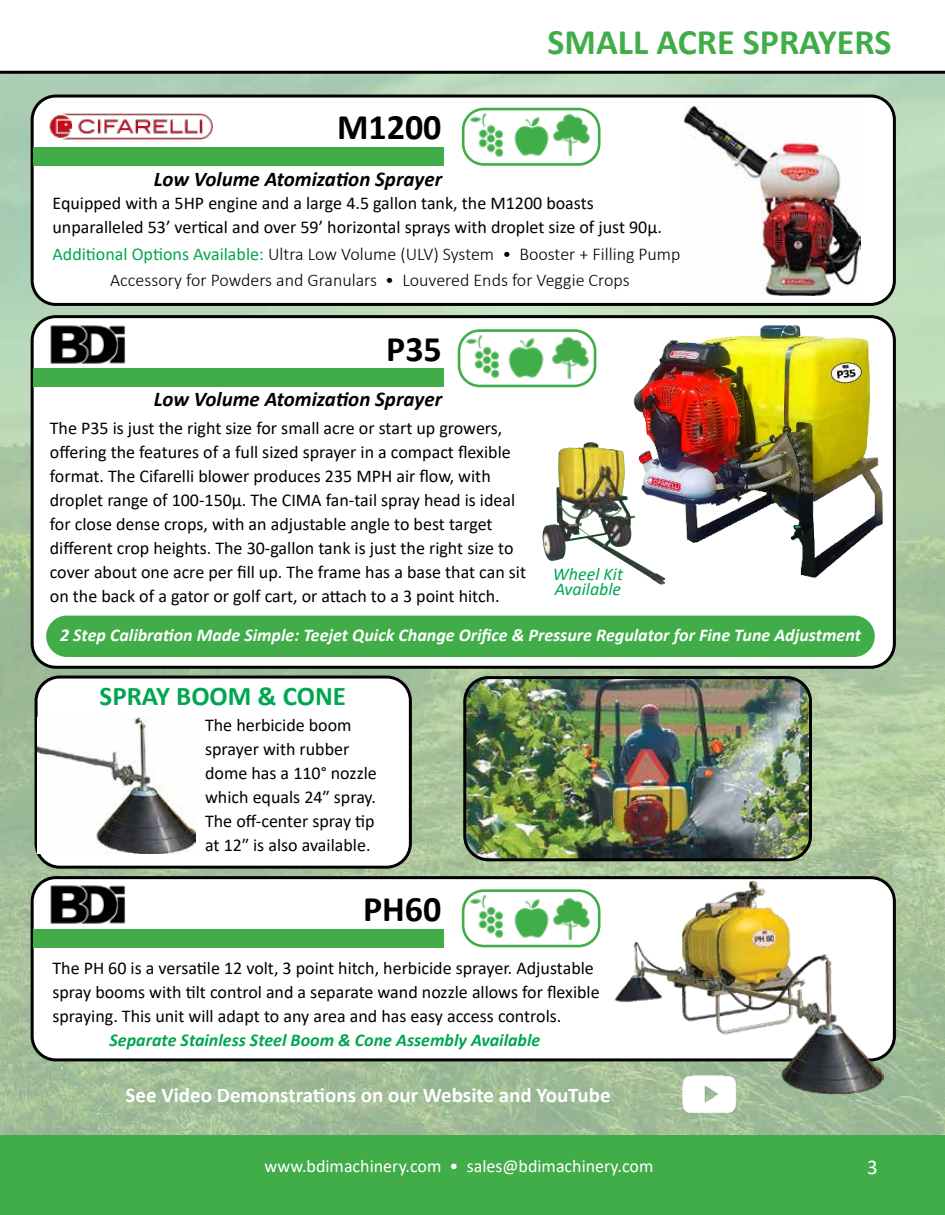
<style>
.page{position:relative;width:945px;height:1215px;background:#fff}
.page>*{position:absolute;margin:0;border:0;box-sizing:border-box;transform-origin:0 0}
.t1{font:700 36px "Calibri";color:#41ad49}
.t2{font:700 36px "Calibri";color:#000}
.t3{font:700 27px "Calibri";color:#00a651}
.t4{font:italic 700 21px "Calibri";color:#000}
.t5{font:700 21px "Calibri";color:#fff}
.t6{font:21px "Calibri";color:#fff}
.t7{font:18px/24px "Calibri";color:#000}
.t8{font:300 18px/26px "Calibri";color:#000;text-align:center}
.t9{font:italic 700 18px "Calibri";color:#fff}
.t10{font:italic 700 18px "Calibri";color:#00a651}
.t11{font:18px "Calibri";color:#fff}
.t12{font:italic 18px/15px "Calibri";color:#00a651}
.s1{font-weight:400;color:#00a651}
</style>
<div class="page">
<img style="left:0;top:74px;width:945px;height:1062px">
<div style="left:0;top:1136px;width:945px;height:79px;background:#41ad49"></div>
<hr style="left:0;top:71px;width:945px;height:3px;background:#000">
<div style="left:36px;top:677px;width:374px;height:190px;background:#fff;border-radius:24px"></div>
<div style="left:35px;top:676px;width:377px;height:193px;border:3px solid #000;border-radius:24px"></div>
<img style="left:466px;top:678px;width:344px;height:182px">
<div style="left:463px;top:676px;width:349px;height:185px;border:3px solid #000;border-radius:24px"></div>
<div style="left:32px;top:878px;width:862px;height:182px;background:#fff;border-radius:24px"></div>
<div style="left:31px;top:876px;width:865px;height:185px;border:3px solid #000;border-radius:24px"></div>
<div style="left:33px;top:929px;width:411px;height:18px;background:#41ad49"></div>
<div style="left:462px;top:889px;width:138px;height:58px;border:3px solid #41ad49;border-radius:21px"></div>
<img style="left:514px;top:899px;width:35px;height:39px">
<img style="left:466px;top:894px;width:37px;height:46px">
<img style="left:612px;top:879px;width:272px;height:215px">
<img style="left:50px;top:885px;width:76px;height:39px">
<img style="left:681px;top:1072px;width:56px;height:42px">
<div style="left:32px;top:317px;width:862px;height:350px;background:#fff;border-radius:24px"></div>
<div style="left:31px;top:315px;width:865px;height:354px;border:3px solid #000;border-radius:24px"></div>
<img style="left:631px;top:319px;width:257px;height:266px">
<div style="left:34px;top:368px;width:410px;height:18px;background:#41ad49"></div>
<div style="left:46px;top:616px;width:829px;height:41px;background:#41ad49;border-radius:21px"></div>
<div style="left:458px;top:329px;width:138px;height:58px;border:3px solid #41ad49;border-radius:21px"></div>
<img style="left:508px;top:338px;width:36px;height:40px">
<img style="left:462px;top:334px;width:37px;height:46px">
<img style="left:50px;top:325px;width:76px;height:39px">
<img style="left:552px;top:336px;width:39px;height:43px">
<img style="left:553px;top:897px;width:39px;height:43px">
<div style="left:32px;top:96px;width:862px;height:208px;background:#fff;border-radius:24px"></div>
<div style="left:31px;top:95px;width:865px;height:211px;border:3px solid #000;border-radius:24px"></div>
<div style="left:33px;top:147px;width:411px;height:19px;background:#41ad49"></div>
<div style="left:462px;top:108px;width:138px;height:58px;border:3px solid #41ad49;border-radius:21px"></div>
<img style="left:514px;top:117px;width:35px;height:39px">
<img style="left:466px;top:112px;width:38px;height:47px">
<img style="left:49px;top:113px;width:164px;height:27px">
<img style="left:553px;top:113px;width:39px;height:43px">
<img style="left:684px;top:105px;width:176px;height:190px">
<img style="left:555px;top:442px;width:35px;height:84px">
<img style="left:38px;top:718px;width:158px;height:135px">
<h1 class="t2" style="left:337px;top:102px;width:106px">M1200</h1>
<p class="t4" style="left:154px;top:164px;width:290px">Low Volume Atomization Sprayer</p>
<h1 class="t1" style="left:548px;top:17px;width:345px">SMALL ACRE SPRAYERS</h1>
<p class="t7" style="left:52px;top:191px;width:611px">Equipped with a 5HP engine and a large 4.5 gallon tank, the M1200 boasts unparalleled 53’ vertical and over 59’ horizontal sprays with droplet size of just 90µ.</p>
<p class="t8" style="left:52px;top:241px;width:630px"><span class="s1">Additional Options Available:</span> Ultra Low Volume (ULV) System • Booster + Filling Pump<br>Accessory for Powders and Granulars • Louvered Ends for Veggie Crops</p>
<h1 class="t2" style="left:386px;top:324px;width:57px">P35</h1>
<p class="t4" style="left:154px;top:384px;width:290px">Low Volume Atomization Sprayer</p>
<p class="t7" style="left:50px;top:416px;width:478px">The P35 is just the right size for small acre or start up growers, offering the features of a full sized sprayer in a compact flexible format. The Cifarelli blower produces 235 MPH air flow, with droplet range of 100-150µ. The CIMA fan-tail spray head is ideal for close dense crops, with an adjustable angle to best target different crop heights. The 30-gallon tank is just the right size to cover about one acre per fill up. The frame has a base that can sit on the back of a gator or golf cart, or attach to a 3 point hitch.</p>
<p class="t9" style="left:60px;top:622px;width:802px">2 Step Calibration Made Simple: Teejet Quick Change Orifice &amp; Pressure Regulator for Fine Tune Adjustment</p>
<p class="t12" style="left:553px;top:566px;width:72px">Wheel Kit<br>Available</p>
<h2 class="t3" style="left:100px;top:677px;width:248px">SPRAY BOOM &amp; CONE</h2>
<p class="t7" style="left:205px;top:713px;width:173px">The herbicide boom sprayer with rubber dome has a 110° nozzle which equals 24″ spray.<br>The off-center spray tip at 12″ is also available.</p>
<h1 class="t2" style="left:363px;top:883px;width:80px">PH60</h1>
<p class="t7" style="left:52px;top:956px;width:549px">The PH 60 is a versatile 12 volt, 3 point hitch, herbicide sprayer. Adjustable spray booms with tilt control and a separate wand nozzle allows for flexible spraying. This unit will adapt to any area and has easy access controls.</p>
<p class="t10" style="left:110px;top:1028px;width:432px">Separate Stainless Steel Boom &amp; Cone Assembly Available</p>
<p class="t5" style="left:126px;top:1080px;width:487px">See Video Demonstrations on our Website and YouTube</p>
<p class="t11" style="left:265px;top:1153px;width:390px">www.bdimachinery.com • sales@bdimachinery.com</p>
<p class="t6" style="left:867px;top:1153px;width:12px">3</p>
</div>
